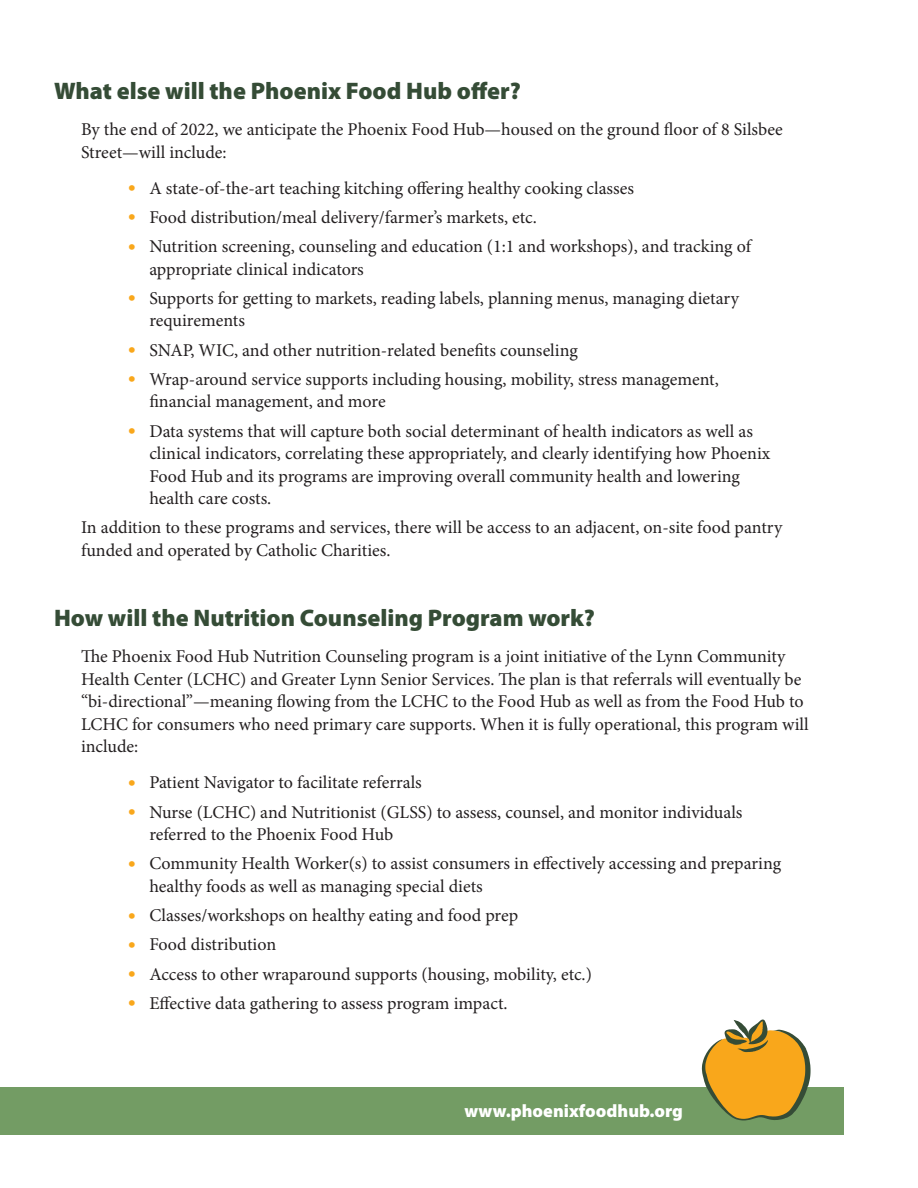
<style>
.page{position:relative;width:918px;height:1188px;background:#fff}
.page>*{position:absolute;margin:0;border:0;box-sizing:border-box;transform-origin:0 0}
.Section_Heading{font:900 24px "Myriad Pro";color:#354c36}
.main_body_text{font:18px/22.5px "Minion Pro";letter-spacing:-.005em;color:#231f20}
.t1{font:900 18px "Myriad Pro";color:#fff}
.s1{font-family:"Myriad Pro";font-size:27px;color:#f9a71b}
</style>
<div class="page">
<div style="left:0;top:1088px;width:844px;height:47px;background:#739c64"></div>
<svg style="left:702px;top:1019px;width:109px;height:102px"></svg>
<p class="Section_Heading" style="left:54px;top:75px;width:468px">What else will the Phoenix Food Hub offer?</p>
<p class="main_body_text" style="left:81px;top:118px;width:703px">By the end of 2022, we anticipate the Phoenix Food Hub—housed on the ground floor of 8 Silsbee<br>Street—will include:</p>
<p class="main_body_text" style="left:128px;top:177px;width:507px"><span class="s1">•</span> A state-of-the-art teaching kitching offering healthy cooking classes</p>
<p class="main_body_text" style="left:128px;top:206px;width:410px"><span class="s1">•</span> Food distribution/meal delivery/farmer’s markets, etc.</p>
<p class="main_body_text" style="left:149px;top:235px;width:603px;text-indent:-21px"><span class="s1">•</span> Nutrition screening, counseling and education (1:1 and workshops), and tracking of appropriate clinical indicators</p>
<p class="main_body_text" style="left:149px;top:287px;width:591px;text-indent:-21px"><span class="s1">•</span> Supports for getting to markets, reading labels, planning menus, managing dietary requirements</p>
<p class="main_body_text" style="left:128px;top:339px;width:451px"><span class="s1">•</span> SNAP, WIC, and other nutrition-related benefits counseling</p>
<p class="main_body_text" style="left:149px;top:368px;width:571px;text-indent:-21px"><span class="s1">•</span> Wrap-around service supports including housing, mobility, stress management, financial management, and more</p>
<p class="main_body_text" style="left:149px;top:420px;width:623px;text-indent:-21px"><span class="s1">•</span> Data systems that will capture both social determinant of health indicators as well as clinical indicators, correlating these appropriately, and clearly identifying how Phoenix Food Hub and its programs are improving overall community health and lowering health care costs.</p>
<p class="main_body_text" style="left:81px;top:516px;width:703px">In addition to these programs and services, there will be access to an adjacent, on-site food pantry funded and operated by Catholic Charities.</p>
<p class="Section_Heading" style="left:54px;top:602px;width:543px">How will the Nutrition Counseling Program work?</p>
<p class="main_body_text" style="left:81px;top:645px;width:729px">The Phoenix Food Hub Nutrition Counseling program is a joint initiative of the Lynn Community Health Center (LCHC) and Greater Lynn Senior Services. The plan is that referrals will eventually be “bi-directional”—meaning flowing from the LCHC to the Food Hub as well as from the Food Hub to LCHC for consumers who need primary care supports. When it is fully operational, this program will include:</p>
<p class="main_body_text" style="left:128px;top:771px;width:295px"><span class="s1">•</span> Patient Navigator to facilitate referrals</p>
<p class="main_body_text" style="left:149px;top:801px;width:595px;text-indent:-21px"><span class="s1">•</span> Nurse (LCHC) and Nutritionist (GLSS) to assess, counsel, and monitor individuals referred to the Phoenix Food Hub</p>
<p class="main_body_text" style="left:149px;top:852px;width:633px;text-indent:-21px"><span class="s1">•</span> Community Health Worker(s) to assist consumers in effectively accessing and preparing healthy foods as well as managing special diets</p>
<p class="main_body_text" style="left:128px;top:904px;width:391px"><span class="s1">•</span> Classes/workshops on healthy eating and food prep</p>
<p class="main_body_text" style="left:128px;top:933px;width:149px"><span class="s1">•</span> Food distribution</p>
<p class="main_body_text" style="left:128px;top:963px;width:465px"><span class="s1">•</span> Access to other wraparound supports (housing, mobility, etc.)</p>
<p class="main_body_text" style="left:128px;top:992px;width:381px"><span class="s1">•</span> Effective data gathering to assess program impact.</p>
<p class="t1" style="left:464px;top:1099px;width:220px">www.phoenixfoodhub.org</p>
</div>
